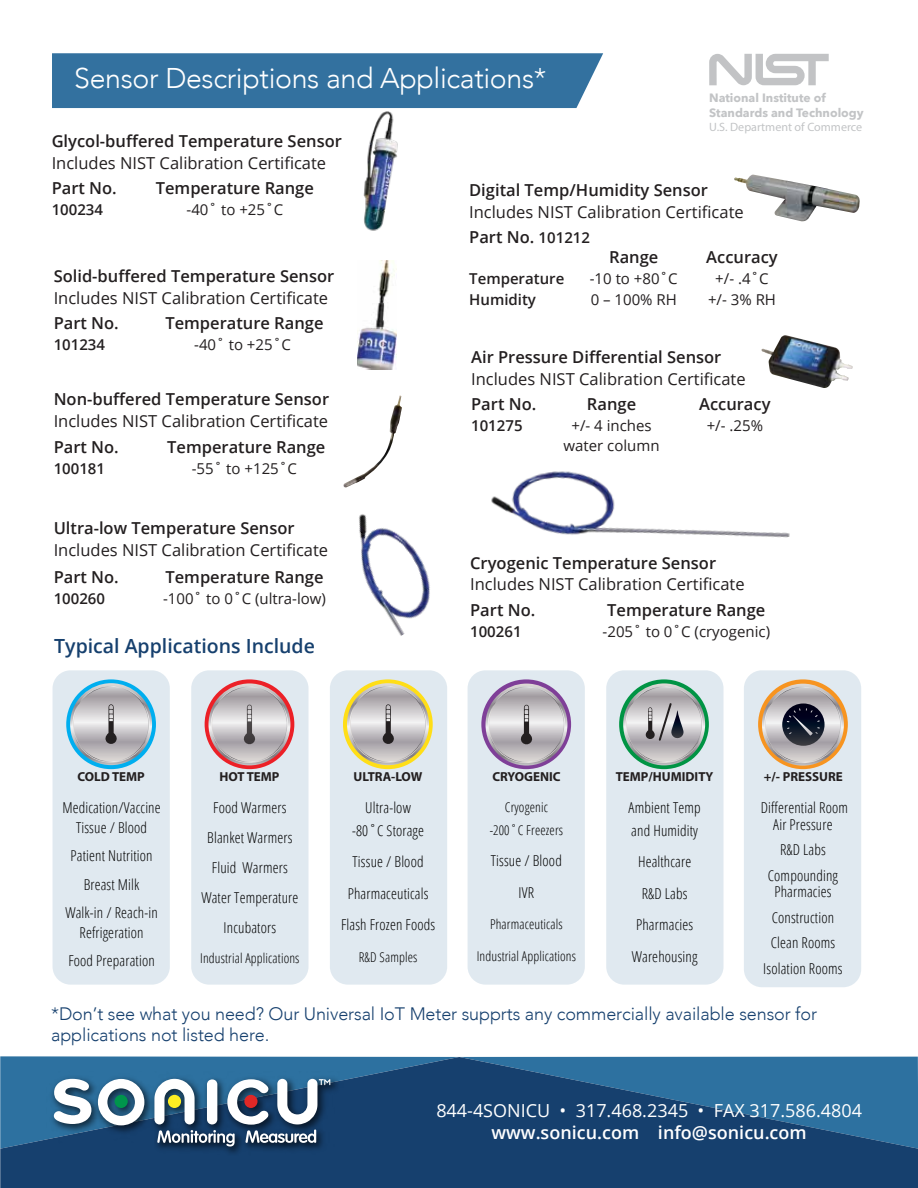
<style>
.page{position:relative;width:918px;height:1188px;background:#fff}
.page>*{position:absolute;margin:0;border:0;box-sizing:border-box;transform-origin:0 0}
.t1{font:300 28.5px "Avenir";letter-spacing:-.01em;color:#fff}
.t2{font:600 19.5px "Open Sans";color:#16406e}
.t3{font:300 18px/21.6px "Avenir";letter-spacing:-.005em;color:#16406e}
.t4{font:18px "Open Sans";color:#fff}
.t5{font:600 18px "Open Sans";color:#fff}
.t6{font:600 16.5px "Open Sans";color:#231f20}
.t7{font:16.5px/25.5px "Open Sans";color:#231f20}
.t8{font:300 condensed 15px/31.5px "Open Sans";letter-spacing:.01em;color:#000;text-align:center}
.t9{font:15px "Open Sans";color:#231f20}
.t10{font:600 15px "Open Sans";color:#231f20}
.t11{font:300 condensed 13.5px/22.5px "Open Sans";letter-spacing:.01em;color:#000;text-align:center}
.t12{font:700 13.05px "Myriad Pro";color:#231f20}
.t13{font:700 12.15px/14.5px "Avenir Next";color:#a8aaad}
.t14{font:12.15px "Myriad Pro";color:#a8aaad}
.s1{font-weight:600}
.s2{font-weight:600;font-size:15px}
</style>
<div class="page">
<div style="left:52px;top:53px;width:551px;height:55px;background:#33719f"></div>
<svg style="left:0;top:1057px;width:918px;height:131px;background:#1d4f7e"></svg>
<img style="left:47px;top:1071px;width:297px;height:89px">
<svg style="left:54px;top:1079px;width:37px;height:45px"></svg>
<svg style="left:98px;top:1079px;width:46px;height:46px"></svg>
<div style="left:115px;top:1095px;width:13px;height:13px;background:#00954c;border-radius:50%"></div>
<svg style="left:154px;top:1079px;width:176px;height:67px"></svg>
<img style="left:491px;top:471px;width:299px;height:67px">
<img style="left:363px;top:111px;width:35px;height:120px">
<img style="left:343px;top:396px;width:59px;height:92px">
<img style="left:734px;top:175px;width:126px;height:47px">
<img style="left:761px;top:335px;width:92px;height:53px">
<img style="left:357px;top:260px;width:39px;height:109px">
<img style="left:359px;top:514px;width:71px;height:122px">
<div style="left:53px;top:670px;width:117px;height:315px;background:#e0e9f0;border-radius:18px"></div>
<div style="left:191px;top:670px;width:118px;height:315px;background:#e0e9f0;border-radius:18px"></div>
<div style="left:330px;top:670px;width:117px;height:315px;background:#e0e9f0;border-radius:18px"></div>
<div style="left:468px;top:670px;width:117px;height:315px;background:#e0e9f0;border-radius:18px"></div>
<div style="left:606px;top:670px;width:118px;height:315px;background:#e0e9f0;border-radius:18px"></div>
<div style="left:744px;top:670px;width:117px;height:317px;background:#e0e9f0;border-radius:18px"></div>
<svg style="left:758px;top:679px;width:90px;height:90px"></svg>
<svg style="left:762px;top:684px;width:82px;height:82px"></svg>
<svg style="left:619px;top:679px;width:90px;height:90px"></svg>
<svg style="left:623px;top:683px;width:82px;height:83px"></svg>
<svg style="left:481px;top:679px;width:90px;height:90px"></svg>
<svg style="left:485px;top:684px;width:82px;height:82px"></svg>
<svg style="left:343px;top:679px;width:90px;height:90px"></svg>
<svg style="left:347px;top:683px;width:82px;height:82px"></svg>
<svg style="left:66px;top:679px;width:90px;height:90px"></svg>
<svg style="left:70px;top:683px;width:82px;height:82px"></svg>
<div style="left:205px;top:679px;width:89px;height:90px;background:#ec2027;border-radius:50%"></div>
<svg style="left:208px;top:683px;width:82px;height:83px"></svg>
<svg style="left:709px;top:54px;width:120px;height:31px"></svg>
<h1 class="t1" style="left:74px;top:61px;width:474px">Sensor Descriptions and Applications*</h1>
<p class="t13" style="left:709px;top:90px;width:156px">National Institute of<br>Standards and Technology</p>
<p class="t14" style="left:709px;top:119px;width:155px">U.S. Department of Commerce</p>
<p class="t6" style="left:52px;top:130px;width:292px">Glycol-buffered Temperature Sensor</p>
<p class="t7" style="left:52px;top:149px;width:276px">Includes NIST Calibration Certificate</p>
<p class="t6" style="left:52px;top:177px;width:67px">Part No.</p>
<p class="t6" style="left:156px;top:177px;width:160px">Temperature Range</p>
<p class="t10" style="left:52px;top:199px;width:53px">100234</p>
<p class="t9" style="left:187px;top:199px;width:98px">-40˚ to +25˚C</p>
<p class="t6" style="left:469px;top:179px;width:240px">Digital Temp/Humidity Sensor</p>
<p class="t7" style="left:469px;top:199px;width:276px">Includes NIST Calibration Certificate<br><span class="s1">Part No.</span> <span class="s2">101212</span></p>
<p class="t6" style="left:609px;top:245px;width:51px">Range</p>
<p class="t6" style="left:706px;top:245px;width:73px">Accuracy</p>
<p class="t10" style="left:469px;top:268px;width:97px">Temperature</p>
<p class="t9" style="left:590px;top:268px;width:90px">-10 to +80˚C</p>
<p class="t9" style="left:715px;top:268px;width:55px">+/- .4˚C</p>
<p class="t10" style="left:469px;top:289px;width:68px">Humidity</p>
<p class="t9" style="left:591px;top:289px;width:88px">0 – 100% RH</p>
<p class="t9" style="left:708px;top:289px;width:69px">+/- 3% RH</p>
<p class="t6" style="left:54px;top:265px;width:282px">Solid-buffered Temperature Sensor</p>
<p class="t7" style="left:54px;top:285px;width:276px">Includes NIST Calibration Certificate</p>
<p class="t6" style="left:54px;top:312px;width:67px">Part No.</p>
<p class="t6" style="left:165px;top:312px;width:160px">Temperature Range</p>
<p class="t10" style="left:54px;top:335px;width:53px">101234</p>
<p class="t9" style="left:194px;top:335px;width:98px">-40˚ to +25˚C</p>
<p class="t6" style="left:471px;top:346px;width:252px">Air Pressure Differential Sensor</p>
<p class="t7" style="left:471px;top:366px;width:276px">Includes NIST Calibration Certificate</p>
<p class="t6" style="left:471px;top:393px;width:67px">Part No.</p>
<p class="t6" style="left:587px;top:393px;width:51px">Range</p>
<p class="t6" style="left:699px;top:393px;width:73px">Accuracy</p>
<p class="t10" style="left:471px;top:415px;width:53px">101275</p>
<p class="t9" style="left:571px;top:415px;width:82px">+/- 4 inches</p>
<p class="t9" style="left:707px;top:415px;width:58px">+/- .25%</p>
<p class="t9" style="left:564px;top:435px;width:98px">water column</p>
<p class="t6" style="left:54px;top:388px;width:277px">Non-buffered Temperature Sensor</p>
<p class="t7" style="left:54px;top:408px;width:276px">Includes NIST Calibration Certificate</p>
<p class="t6" style="left:54px;top:435px;width:67px">Part No.</p>
<p class="t6" style="left:167px;top:435px;width:160px">Temperature Range</p>
<p class="t10" style="left:54px;top:458px;width:53px">100181</p>
<p class="t9" style="left:192px;top:458px;width:107px">-55˚ to +125˚C</p>
<p class="t6" style="left:54px;top:517px;width:243px">Ultra-low Temperature Sensor</p>
<p class="t7" style="left:54px;top:537px;width:276px">Includes NIST Calibration Certificate</p>
<p class="t6" style="left:54px;top:565px;width:67px">Part No.</p>
<p class="t6" style="left:165px;top:565px;width:160px">Temperature Range</p>
<p class="t10" style="left:54px;top:588px;width:53px">100260</p>
<p class="t9" style="left:163px;top:588px;width:164px">-100˚ to 0˚C (ultra-low)</p>
<h2 class="t2" style="left:54px;top:633px;width:262px">Typical Applications Include</h2>
<p class="t6" style="left:470px;top:551px;width:247px">Cryogenic Temperature Sensor</p>
<p class="t7" style="left:470px;top:571px;width:276px">Includes NIST Calibration Certificate</p>
<p class="t6" style="left:470px;top:598px;width:67px">Part No.</p>
<p class="t6" style="left:607px;top:598px;width:160px">Temperature Range</p>
<p class="t10" style="left:470px;top:621px;width:53px">100261</p>
<p class="t9" style="left:603px;top:621px;width:169px">-205˚ to 0˚C (cryogenic)</p>
<p class="t12" style="left:77px;top:768px;width:69px">COLD TEMP</p>
<p class="t12" style="left:219px;top:768px;width:62px">HOT TEMP</p>
<p class="t12" style="left:354px;top:768px;width:70px">ULTRA-LOW</p>
<p class="t12" style="left:492px;top:768px;width:70px">CRYOGENIC</p>
<p class="t12" style="left:616px;top:768px;width:99px">TEMP/HUMIDITY</p>
<p class="t12" style="left:764px;top:768px;width:81px">+/- PRESSURE</p>
<p class="t8" style="left:62px;top:798px;width:100px;line-height:19.5px">Medication/Vaccine<br>Tissue / Blood</p>
<p class="t8" style="left:65px;top:841px;width:94px;line-height:28.5px">Patient Nutrition<br>Breast Milk<br>Walk-in / Reach-in</p>
<p class="t8" style="left:68px;top:918px;width:88px;line-height:28.5px">Refrigeration<br>Food Preparation</p>
<p class="t8" style="left:761px;top:799px;width:89px;line-height:16.5px">Differential Room<br>Air Pressure</p>
<p class="t8" style="left:768px;top:837px;width:72px;line-height:25.5px">R&amp;D Labs<br>Compounding</p>
<p class="t8" style="left:763px;top:879px;width:81px;line-height:25.5px">Pharmacies<br>Construction<br>Clean Rooms<br>Isolation Rooms</p>
<p class="t8" style="left:201px;top:792px;width:98px;line-height:30px">Food Warmers<br>Blanket Warmers<br>Fluid Warmers<br>Water Temperature<br>Incubators</p>
<p class="t11" style="left:200px;top:947px;width:101px">Industrial Applications</p>
<p class="t8" style="left:352px;top:796px;width:73px;line-height:22.5px">Ultra-low -80˚C Storage</p>
<p class="t8" style="left:341px;top:846px;width:96px">Tissue / Blood<br>Pharmaceuticals<br>Flash Frozen Foods</p>
<p class="t11" style="left:359px;top:945px;width:60px">R&amp;D Samples</p>
<p class="t8" style="left:629px;top:796px;width:74px;line-height:22.5px;text-align:left">Ambient Temp and Humidity</p>
<p class="t8" style="left:632px;top:846px;width:67px">Healthcare<br>R&amp;D Labs<br>Pharmacies<br>Warehousing</p>
<p class="t11" style="left:490px;top:796px;width:75px">Cryogenic -200˚C Freezers</p>
<p class="t8" style="left:491px;top:844px;width:72px">Tissue / Blood<br>IVR</p>
<p class="t11" style="left:490px;top:913px;width:74px">Pharmaceuticals</p>
<p class="t11" style="left:477px;top:944px;width:101px">Industrial Applications</p>
<p class="t3" style="left:51px;top:1003px;width:767px">*Don’t see what you need? Our Universal IoT Meter supprts any commercially available sensor for applications not listed here.</p>
<p class="t4" style="left:436px;top:1099px;width:427px">844-4SONICU • 317.468.2345 • FAX 317.586.4804</p>
<p class="t5" style="left:492px;top:1120px;width:317px">www.sonicu.com info@sonicu.com</p>
</div>
